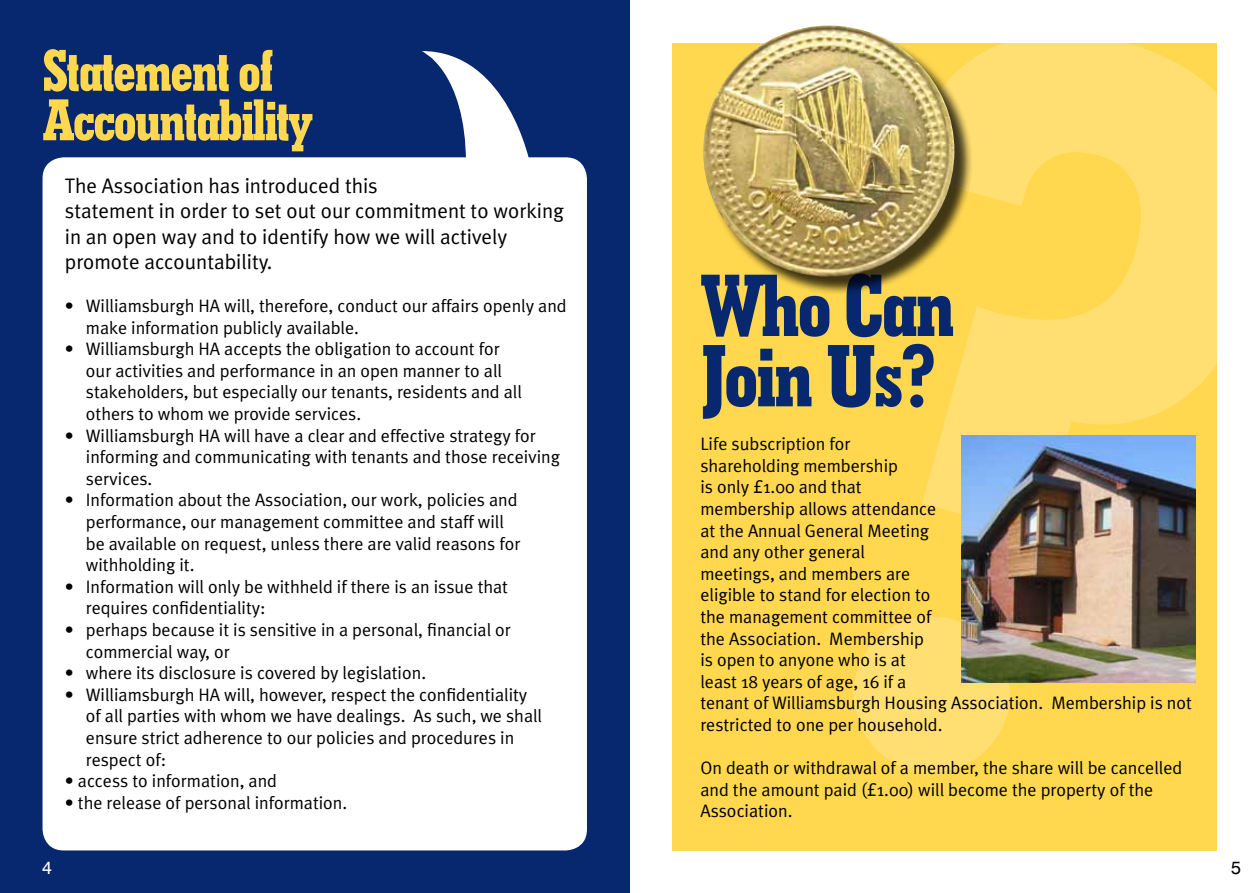
<style>
.page{position:relative;width:1259px;height:893px;background:#fff}
.page>*{position:absolute;margin:0;border:0;box-sizing:border-box;transform-origin:0 0}
.t1{font:90px/70.3px "Geometric Slab 703 BT Xtra Bold Cond";letter-spacing:-.03em;color:#07276f}
.t2{font:60px/49.5px "Geometric Slab 703 BT Xtra Bold Cond";letter-spacing:-.03em;color:#ffd850}
.t3{font:21px/25.2px "Meta Plus Normal";color:#000}
.t4{font:18px/21.6px "Meta Plus Normal";color:#000}
.t5{font:18px "Swiss 721 BT";color:#fff}
.t6{font:18px "Swiss 721 BT";color:#000}
</style>
<div class="page">
<div style="left:0;top:0;width:629px;height:893px;background:#07276f"></div>
<div style="left:672px;top:43px;width:544px;height:807px;background:#ffd850"></div>
<div style="left:705px;top:28px;width:268px;height:267px;background:#000;opacity:.75"></div>
<img style="left:703px;top:26px;width:251px;height:251px;border-radius:126px">
<div style="left:43px;top:157px;width:544px;height:693px;background:#fff;border-radius:21px"></div>
<svg style="left:422px;top:51px;width:108px;height:107px"></svg>
<img style="left:751px;top:25px;width:466px;height:797px">
<h2 class="t2" style="left:43px;top:44px;width:272px">Statement of<br>Accountability</h2>
<p class="t3" style="left:65px;top:173px;width:501px">The Association has introduced this<br>statement in order to set out our commitment to working in an open way and to identify how we will actively promote accountability.</p>
<p class="t4" style="left:86px;top:295px;width:482px;text-indent:-21px">• Williamsburgh HA will, therefore, conduct our affairs openly and make information publicly available.</p>
<p class="t4" style="left:86px;top:338px;width:437px;text-indent:-21px">• Williamsburgh HA accepts the obligation to account for our activities and performance in an open manner to all stakeholders, but especially our tenants, residents and all others to whom we provide services.</p>
<p class="t4" style="left:86px;top:424px;width:476px;text-indent:-21px">• Williamsburgh HA will have a clear and effective strategy for informing and communicating with tenants and those receiving services.</p>
<p class="t4" style="left:86px;top:489px;width:436px;text-indent:-21px">• Information about the Association, our work, policies and performance, our management committee and staff will be available on request, unless there are valid reasons for withholding it.</p>
<p class="t4" style="left:86px;top:575px;width:424px;text-indent:-21px">• Information will only be withheld if there is an issue that requires confidentiality:</p>
<p class="t4" style="left:86px;top:619px;width:426px;text-indent:-21px">• perhaps because it is sensitive in a personal, financial or commercial way, or</p>
<p class="t4" style="left:65px;top:662px;width:363px">• where its disclosure is covered by legislation.</p>
<p class="t4" style="left:86px;top:683px;width:458px;text-indent:-21px">• Williamsburgh HA will, however, respect the confidentiality of all parties with whom we have dealings. As such, we shall ensure strict adherence to our policies and procedures in respect of:</p>
<p class="t4" style="left:65px;top:770px;width:214px">• access to information, and</p>
<p class="t4" style="left:65px;top:791px;width:284px">• the release of personal information.</p>
<h1 class="t1" style="left:700px;top:268px;width:256px">Who Can<br>Join Us?</h1>
<p class="t4" style="left:700px;top:433px;width:493px">Life subscription for<br>shareholding membership<br>is only £1.00 and that<br>membership allows attendance<br>at the Annual General Meeting<br>and any other general<br>meetings, and members are<br>eligible to stand for election to<br>the management committee of<br>the Association. Membership<br>is open to anyone who is at<br>least 18 years of age, 16 if a<br>tenant of Williamsburgh Housing Association. Membership is not restricted to one per household.</p>
<p class="t4" style="left:700px;top:757px;width:483px">On death or withdrawal of a member, the share will be cancelled and the amount paid (£1.00) will become the property of the<br>Association.</p>
<p class="t5" style="left:42px;top:857px;width:11px">4</p>
<p class="t6" style="left:1231px;top:857px;width:11px">5</p>
</div>
